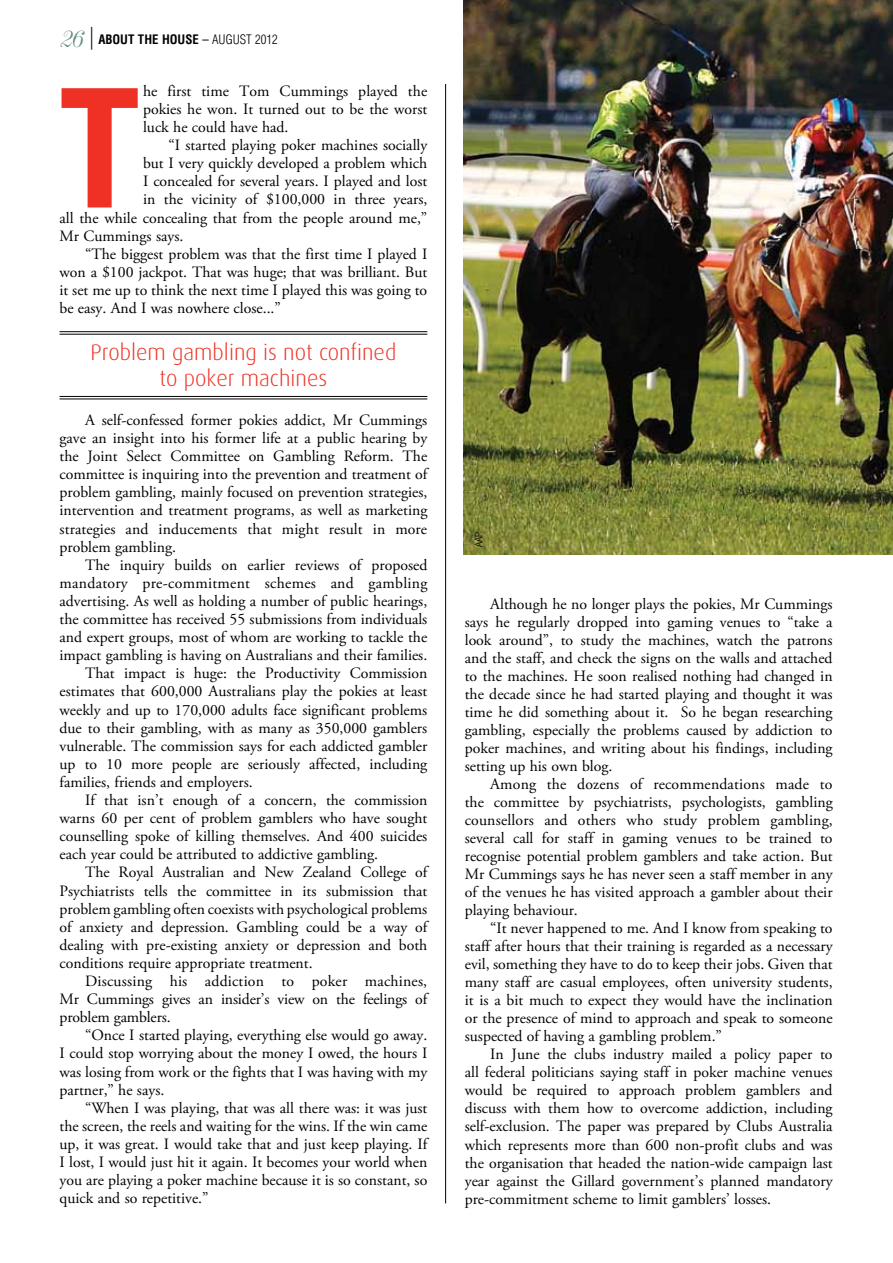
<style>
.page{position:relative;width:893px;height:1263px;background:#fff}
.page>*{position:absolute;margin:0;border:0;box-sizing:border-box;transform-origin:0 0}
.t1{font:700 condensed 166.95px "Helvetica Neue";color:#ee3124}
.t2{font:300 22.5px/25.7px "Dax";color:#ee3124;text-align:center}
.t3{font:15.75px/18px "Adobe Garamond Pro";color:#000;text-align:justify}
.t4{font:15.75px "Adobe Garamond Pro";letter-spacing:.02em;color:#000}
.t5{font:700 condensed 12.75px "Helvetica";color:#000}
.t6{font:300 condensed 10.5px "Helvetica Neue";color:#000}
.s1{font-family:"Andrich Minerva";font-weight:400;font-style:italic;font-stretch:normal;font-size:21px;color:#629081}
.s2{font-family:"Adobe Garamond Pro";font-weight:400;font-stretch:normal;font-size:22.8px}
.s3{font-weight:400}
.s4{font-weight:300}
</style>
<div class="page">
<img style="left:463px;top:0;width:430px;height:555px">
<hr style="left:60px;top:331px;width:367px;height:1px;background:#000">
<hr style="left:60px;top:334px;width:367px;height:1px;background:#000">
<hr style="left:60px;top:396px;width:367px;height:1px;background:#000">
<hr style="left:60px;top:399px;width:367px;height:1px;background:#000">
<hr style="left:445px;top:84px;width:1px;height:1119px;background:#000">
<p class="t5" style="left:60px;top:31px;width:220px"><span class="s1">26</span> <span class="s2">|</span> ABOUT THE HOUSE <span class="s3">–</span> <span class="s4">AUGUST 2012</span></p>
<h1 class="t1" style="left:60px;top:47px;width:78px">T</h1>
<p class="t3" style="left:143px;top:83px;width:286px">he first time Tom Cummings played the pokies he won. It turned out to be the worst luck he could have had.</p>
<p class="t3" style="left:169px;top:137px;width:260px">“I started playing poker machines socially</p>
<p class="t3" style="left:143px;top:155px;width:286px">but I very quickly developed a problem which</p>
<p class="t3" style="left:143px;top:173px;width:286px">I concealed for several years. I played and lost</p>
<p class="t3" style="left:143px;top:191px;width:286px">in the vicinity of $100,000 in three years,</p>
<p class="t3" style="left:60px;top:209px;width:369px">all the while concealing that from the people around me,”</p>
<p class="t3" style="left:60px;top:227px;width:125px">Mr Cummings says.</p>
<p class="t3" style="left:85px;top:245px;width:344px">“The biggest problem was that the first time I played I</p>
<p class="t3" style="left:60px;top:263px;width:369px">won a $100 jackpot. That was huge; that was brilliant. But</p>
<p class="t3" style="left:60px;top:282px;width:369px">it set me up to think the next time I played this was going to</p>
<p class="t3" style="left:60px;top:300px;width:223px">be easy. And I was nowhere close...”</p>
<h2 class="t2" style="left:90px;top:340px;width:307px">Problem gambling is not confined to poker machines</h2>
<p class="t3" style="left:60px;top:411px;width:371px;text-align:left;text-indent:26px">A self-confessed former pokies addict, Mr Cummings gave an insight into his former life at a public hearing by the Joint Select Committee on Gambling Reform. The committee is inquiring into the prevention and treatment of problem gambling, mainly focused on prevention strategies, intervention and treatment programs, as well as marketing strategies and inducements that might result in more problem gambling.</p>
<p class="t3" style="left:85px;top:556px;width:344px">The inquiry builds on earlier reviews of proposed</p>
<p class="t4" style="left:60px;top:573px;width:369px">mandatory pre-commitment schemes and gambling</p>
<p class="t3" style="left:60px;top:592px;width:369px">advertising. As well as holding a number of public hearings,</p>
<p class="t3" style="left:60px;top:611px;width:369px">the committee has received 55 submissions from individuals</p>
<p class="t3" style="left:60px;top:629px;width:369px">and expert groups, most of whom are working to tackle the</p>
<p class="t3" style="left:60px;top:647px;width:369px">impact gambling is having on Australians and their families.</p>
<p class="t3" style="left:85px;top:665px;width:344px">That impact is huge: the Productivity Commission</p>
<p class="t3" style="left:60px;top:683px;width:369px">estimates that 600,000 Australians play the pokies at least</p>
<p class="t3" style="left:60px;top:701px;width:369px">weekly and up to 170,000 adults face significant problems</p>
<p class="t3" style="left:60px;top:719px;width:369px">due to their gambling, with as many as 350,000 gamblers</p>
<p class="t3" style="left:60px;top:737px;width:369px">vulnerable. The commission says for each addicted gambler</p>
<p class="t3" style="left:60px;top:755px;width:369px">up to 10 more people are seriously affected, including</p>
<p class="t3" style="left:60px;top:773px;width:195px">families, friends and employers.</p>
<p class="t3" style="left:85px;top:791px;width:344px">If that isn’t enough of a concern, the commission</p>
<p class="t3" style="left:60px;top:810px;width:369px">warns 60 per cent of problem gamblers who have sought</p>
<p class="t3" style="left:60px;top:828px;width:369px">counselling spoke of killing themselves. And 400 suicides</p>
<p class="t3" style="left:60px;top:846px;width:320px">each year could be attributed to addictive gambling.</p>
<p class="t3" style="left:85px;top:864px;width:346px">The Royal Australian and New Zealand College of</p>
<p class="t3" style="left:60px;top:882px;width:369px">Psychiatrists tells the committee in its submission that</p>
<p class="t3" style="left:60px;top:900px;width:369px">problem gambling often coexists with psychological problems</p>
<p class="t3" style="left:60px;top:918px;width:371px">of anxiety and depression. Gambling could be a way of</p>
<p class="t3" style="left:60px;top:936px;width:369px">dealing with pre-existing anxiety or depression and both</p>
<p class="t3" style="left:60px;top:954px;width:255px">conditions require appropriate treatment.</p>
<p class="t3" style="left:85px;top:972px;width:344px">Discussing his addiction to poker machines,</p>
<p class="t3" style="left:60px;top:991px;width:371px">Mr Cummings gives an insider’s view on the feelings of</p>
<p class="t3" style="left:60px;top:1009px;width:113px">problem gamblers.</p>
<p class="t3" style="left:85px;top:1027px;width:344px">“Once I started playing, everything else would go away.</p>
<p class="t3" style="left:60px;top:1045px;width:369px">I could stop worrying about the money I owed, the hours I</p>
<p class="t3" style="left:60px;top:1063px;width:369px">was losing from work or the fights that I was having with my</p>
<p class="t3" style="left:60px;top:1081px;width:106px">partner,” he says.</p>
<p class="t3" style="left:85px;top:1099px;width:344px">“When I was playing, that was all there was: it was just</p>
<p class="t3" style="left:60px;top:1117px;width:369px">the screen, the reels and waiting for the wins. If the win came</p>
<p class="t3" style="left:60px;top:1135px;width:371px">up, it was great. I would take that and just keep playing. If</p>
<p class="t3" style="left:60px;top:1153px;width:369px">I lost, I would just hit it again. It becomes your world when</p>
<p class="t3" style="left:60px;top:1172px;width:369px">you are playing a poker machine because it is so constant, so</p>
<p class="t3" style="left:60px;top:1190px;width:151px">quick and so repetitive.”</p>
<p class="t6" style="left:473px;top:547px;width:17px;rotate:-90deg">AAP</p>
<p class="t3" style="left:465px;top:595px;width:369px;text-indent:26px">Although he no longer plays the pokies, Mr Cummings says he regularly dropped into gaming venues to “take a look around”, to study the machines, watch the patrons and the staff, and check the signs on the walls and attached to the machines. He soon realised nothing had changed in the decade since he had started playing and thought it was time he did something about it. So he began researching gambling, especially the problems caused by addiction to poker machines, and writing about his findings, including setting up his own blog.</p>
<p class="t3" style="left:465px;top:776px;width:370px;text-indent:26px">Among the dozens of recommendations made to the committee by psychiatrists, psychologists, gambling counsellors and others who study problem gambling, several call for staff in gaming venues to be trained to recognise potential problem gamblers and take action. But Mr Cummings says he has never seen a staff member in any of the venues he has visited approach a gambler about their playing behaviour.</p>
<p class="t3" style="left:465px;top:920px;width:369px;text-indent:26px">“It never happened to me. And I know from speaking to staff after hours that their training is regarded as a necessary evil, something they have to do to keep their jobs. Given that many staff are casual employees, often university students, it is a bit much to expect they would have the inclination or the presence of mind to approach and speak to someone suspected of having a gambling problem.”</p>
<p class="t3" style="left:465px;top:1046px;width:369px;text-indent:26px">In June the clubs industry mailed a policy paper to all federal politicians saying staff in poker machine venues would be required to approach problem gamblers and discuss with them how to overcome addiction, including self-exclusion. The paper was prepared by Clubs Australia which represents more than 600 non-profit clubs and was the organisation that headed the nation-wide campaign last year against the Gillard government’s planned mandatory pre-commitment scheme to limit gamblers’ losses.</p>
</div>
